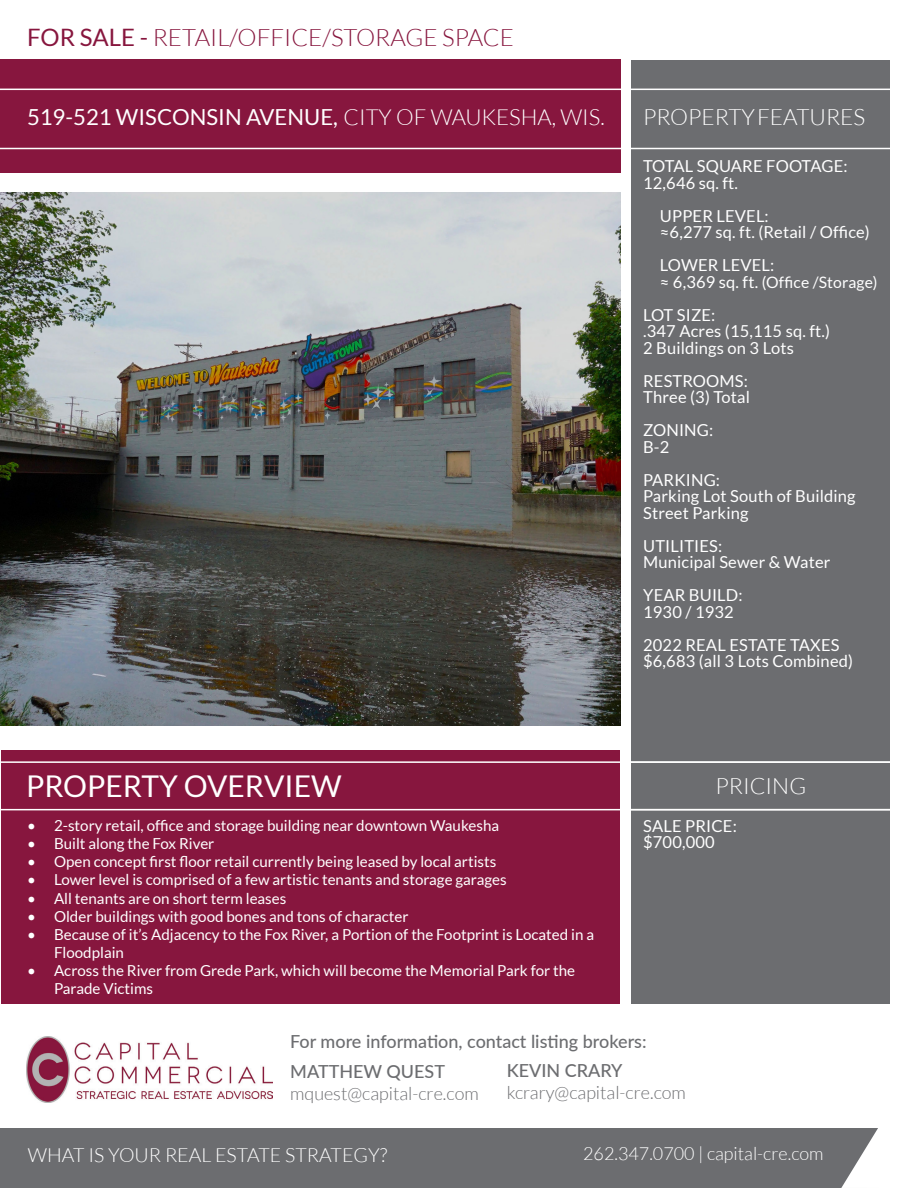
<style>
.page{position:relative;width:918px;height:1188px;background:#fff}
.page>*{position:absolute;margin:0;border:0;box-sizing:border-box;transform-origin:0 0}
.t1{font:30px "Lato";color:#fff}
.t2{font:300 24px "Lato";color:#87163e}
.t3{font:300 22.5px "Lato";color:#fff}
.t4{font:22.2px "Lato";color:#fff}
.t5{font:300 19.5px "Lato";color:#fff}
.t6{font:500 18px "Lato";color:#6c6d70}
.t7{font:300 18px "Lato";color:#6c6d70}
.t8{font:300 18px "Lato";color:#fff}
.t9{font:16.5px/16.5px "Lato";letter-spacing:.01em;color:#fff}
.t10{font:15.75px "Lato";letter-spacing:.01em;color:#fff}
.t11{font:15.15px/18.1px "Lato";color:#fff}
.s1{font-weight:400}
.s2{font-weight:300}
.s3{font-size:16.5px}
</style>
<div class="page">
<div style="left:1px;top:1129px;width:916px;height:59px;background:#6c6d70"></div>
<div style="left:631px;top:60px;width:259px;height:943px;background:#6c6d70"></div>
<div style="left:1px;top:59px;width:620px;height:114px;background:#87163e"></div>
<hr style="left:0;top:89px;width:891px;height:1px;background:#fff">
<hr style="left:0;top:148px;width:891px;height:1px;background:#fff">
<img style="left:0;top:192px;width:620px;height:534px">
<img style="left:26px;top:1036px;width:247px;height:67px">
<svg style="left:841px;top:1128px;width:44px;height:60px"></svg>
<div style="left:885px;top:1090px;width:33px;height:98px;background:#fff"></div>
<div style="left:1px;top:750px;width:619px;height:253px;background:#87163e"></div>
<hr style="left:1px;top:761px;width:892px;height:2px;background:#fff">
<hr style="left:1px;top:809px;width:901px;height:1px;background:#fff">
<p class="t2" style="left:27px;top:25px;width:488px"><span class="s1">FOR SALE -</span> RETAIL/OFFICE/STORAGE SPACE</p>
<p class="t4" style="left:27px;top:104px;width:579px">519-521 WISCONSIN AVENUE, <span class="s2">CITY OF WAUKESHA, WIS.</span></p>
<p class="t3" style="left:643px;top:105px;width:224px">PROPERTY FEATURES</p>
<p class="t9" style="left:643px;top:158px;width:206px">TOTAL SQUARE FOOTAGE:</p>
<p class="t9" style="left:643px;top:174px;width:96px">12,646 sq. ft.</p>
<p class="t9" style="left:660px;top:207px;width:110px">UPPER LEVEL:</p>
<p class="t9" style="left:660px;top:224px;width:211px">≈6,277 sq. ft. (Retail / Office)</p>
<p class="t9" style="left:660px;top:257px;width:116px">LOWER LEVEL:</p>
<p class="t10" style="left:660px;top:273px;width:219px"><span class="s3">≈ 6,369 sq. ft.</span> (Office /Storage)</p>
<p class="t9" style="left:643px;top:306px;width:74px">LOT SIZE:</p>
<p class="t9" style="left:643px;top:323px;width:188px">.347 Acres (15,115 sq. ft.)<br>2 Buildings on 3 Lots</p>
<p class="t9" style="left:643px;top:372px;width:106px">RESTROOMS:</p>
<p class="t9" style="left:643px;top:389px;width:108px">Three (3) Total</p>
<p class="t9" style="left:643px;top:422px;width:72px">ZONING:</p>
<p class="t9" style="left:643px;top:438px;width:28px">B-2</p>
<p class="t9" style="left:643px;top:471px;width:78px">PARKING:</p>
<p class="t9" style="left:643px;top:488px;width:214px">Parking Lot South of Building</p>
<p class="t9" style="left:643px;top:504px;width:107px">Street Parking</p>
<p class="t9" style="left:643px;top:537px;width:81px">UTILITIES:</p>
<p class="t9" style="left:643px;top:554px;width:189px">Municipal Sewer &amp; Water</p>
<p class="t9" style="left:643px;top:587px;width:101px">YEAR BUILD:</p>
<p class="t9" style="left:643px;top:603px;width:92px">1930 / 1932</p>
<p class="t9" style="left:643px;top:636px;width:198px">2022 REAL ESTATE TAXES</p>
<p class="t9" style="left:643px;top:653px;width:212px">$6,683 (all 3 Lots Combined)</p>
<p class="t1" style="left:26px;top:770px;width:317px">PROPERTY OVERVIEW</p>
<p class="t3" style="left:716px;top:774px;width:92px">PRICING</p>
<p class="t11" style="left:27px;top:816px;width:474px">• 2-story retail, office and storage building near downtown Waukesha</p>
<p class="t11" style="left:27px;top:834px;width:189px">• Built along the Fox River</p>
<p class="t11" style="left:27px;top:853px;width:471px">• Open concept first floor retail currently being leased by local artists</p>
<p class="t11" style="left:27px;top:871px;width:481px">• Lower level is comprised of a few artistic tenants and storage garages</p>
<p class="t11" style="left:27px;top:889px;width:261px">• All tenants are on short term leases</p>
<p class="t11" style="left:27px;top:907px;width:383px">• Older buildings with good bones and tons of character</p>
<p class="t11" style="left:54px;top:925px;width:542px;text-indent:-27px">• Because of it’s Adjacency to the Fox River, a Portion of the Footprint is Located in a<br>Floodplain</p>
<p class="t11" style="left:54px;top:962px;width:523px;text-indent:-27px">• Across the River from Grede Park, which will become the Memorial Park for the<br>Parade Victims</p>
<p class="t9" style="left:643px;top:818px;width:95px">SALE PRICE:</p>
<p class="t9" style="left:643px;top:834px;width:73px">$700,000</p>
<p class="t6" style="left:290px;top:1028px;width:358px">For more information, contact listing brokers:</p>
<p class="t6" style="left:290px;top:1059px;width:156px">MATTHEW QUEST</p>
<p class="t7" style="left:290px;top:1084px;width:190px">mquest@capital-cre.com</p>
<p class="t6" style="left:507px;top:1058px;width:117px">KEVIN CRARY</p>
<p class="t7" style="left:507px;top:1083px;width:181px">kcrary@capital-cre.com</p>
<p class="t5" style="left:28px;top:1144px;width:361px">WHAT IS YOUR REAL ESTATE STRATEGY?</p>
<p class="t8" style="left:583px;top:1144px;width:242px">262.347.0700 | capital-cre.com</p>
</div>
